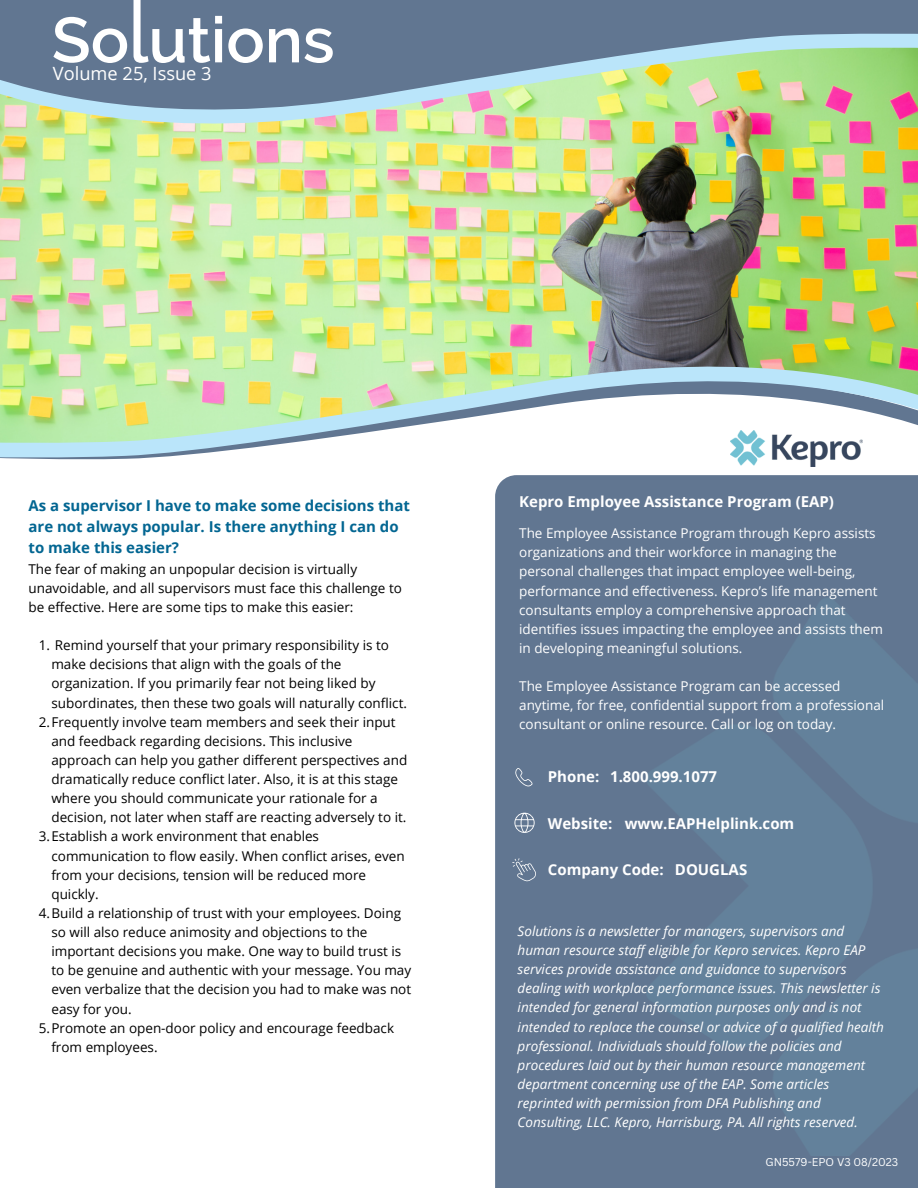
<style>
.page{position:relative;width:918px;height:1188px;background:#fff}
.page>*{position:absolute;margin:0;border:0;box-sizing:border-box;transform-origin:0 0}
.t1{font:18.3px "Open Sans";color:#fff}
.t2{font:500 16.5px "HK Grotesk Pro";color:#fff}
.t3{font:700 15px "Open Sans";color:#fff}
.t4{font:700 15px/21.3px "Open Sans";color:#036692}
.t5{font:13.5px/19.2px "Open Sans";color:#000}
.t6{font:italic 13.5px/19.2px "Open Sans";color:#fff}
.t7{font:13.5px/19.2px "Open Sans";color:#fff}
.t8{font:11.1px "Canva Sans";color:#fff}
</style>
<div class="page">
<img style="left:0;top:124px;width:918px;height:243px">
<img style="left:0;top:109px;width:918px;height:15px">
<svg style="left:0;top:0;width:918px;height:109px;background:#839d9d"></svg>
<svg style="left:53px;top:0;width:280px;height:63px"></svg>
<svg style="left:0;top:367px;width:918px;height:91px"></svg>
<img style="left:731px;top:431px;width:131px;height:36px">
<div style="left:495px;top:475px;width:423px;height:713px;background:#617691"></div>
<img style="left:599px;top:574px;width:319px;height:581px">
<svg style="left:515px;top:767px;width:18px;height:19px"></svg>
<svg style="left:514px;top:813px;width:21px;height:20px"></svg>
<svg style="left:512px;top:858px;width:25px;height:23px"></svg>
<p class="t1" style="left:53px;top:61px;width:160px">Volume 25, Issue 3</p>
<p class="t4" style="left:28px;top:494px;width:383px">As a supervisor I have to make some decisions that are not always popular. Is there anything I can do to make this easier?</p>
<p class="t5" style="left:28px;top:559px;width:375px">The fear of making an unpopular decision is virtually unavoidable, and all supervisors must face this challenge to be effective. Here are some tips to make this easier:</p>
<p class="t5" style="left:51px;top:635px;width:357px;text-indent:-13px">1. Remind yourself that your primary responsibility is to make decisions that align with the goals of the organization. If you primarily fear not being liked by subordinates, then these two goals will naturally conflict.</p>
<p class="t5" style="left:51px;top:712px;width:357px;text-indent:-13px">2.Frequently involve team members and seek their input and feedback regarding decisions. This inclusive approach can help you gather different perspectives and dramatically reduce conflict later. Also, it is at this stage where you should communicate your rationale for a decision, not later when staff are reacting adversely to it.</p>
<p class="t5" style="left:51px;top:827px;width:355px;text-indent:-13px">3.Establish a work environment that enables communication to flow easily. When conflict arises, even from your decisions, tension will be reduced more quickly.</p>
<p class="t5" style="left:51px;top:903px;width:361px;text-indent:-13px">4.Build a relationship of trust with your employees. Doing so will also reduce animosity and objections to the important decisions you make. One way to build trust is to be genuine and authentic with your message. You may even verbalize that the decision you had to make was not easy for you.</p>
<p class="t5" style="left:51px;top:1018px;width:344px;text-indent:-13px">5.Promote an open-door policy and encourage feedback from employees.</p>
<p class="t2" style="left:486px;top:491px;width:328px">Kepro's Employee Assistance Program (EAP)</p>
<p class="t3" style="left:519px;top:491px;width:316px">Kepro Employee Assistance Program (EAP)</p>
<p class="t7" style="left:519px;top:523px;width:365px">The Employee Assistance Program through Kepro assists organizations and their workforce in managing the personal challenges that impact employee well-being, performance and effectiveness. Kepro’s life management consultants employ a comprehensive approach that identifies issues impacting the employee and assists them in developing meaningful solutions.</p>
<p class="t7" style="left:519px;top:676px;width:367px">The Employee Assistance Program can be accessed anytime, for free, confidential support from a professional consultant or online resource. Call or log on today.</p>
<p class="t3" style="left:548px;top:766px;width:53px">Phone:</p>
<p class="t3" style="left:548px;top:813px;width:66px">Website:</p>
<p class="t3" style="left:548px;top:859px;width:117px">Company Code:</p>
<p class="t3" style="left:610px;top:766px;width:108px">1.800.999.1077</p>
<p class="t3" style="left:625px;top:813px;width:171px">www.EAPHelplink.com</p>
<p class="t3" style="left:675px;top:859px;width:74px">DOUGLAS</p>
<p class="t6" style="left:518px;top:921px;width:368px">Solutions is a newsletter for managers, supervisors and human resource staff eligible for Kepro services. Kepro EAP services provide assistance and guidance to supervisors dealing with workplace performance issues. This newsletter is intended for general information purposes only and is not intended to replace the counsel or advice of a qualified health professional. Individuals should follow the policies and procedures laid out by their human resource management department concerning use of the EAP. Some articles reprinted with permission from DFA Publishing and Consulting, LLC. Kepro, Harrisburg, PA. All rights reserved.</p>
<p class="t8" style="left:766px;top:1154px;width:134px">GN5579-EPO V3 08/2023</p>
</div>
